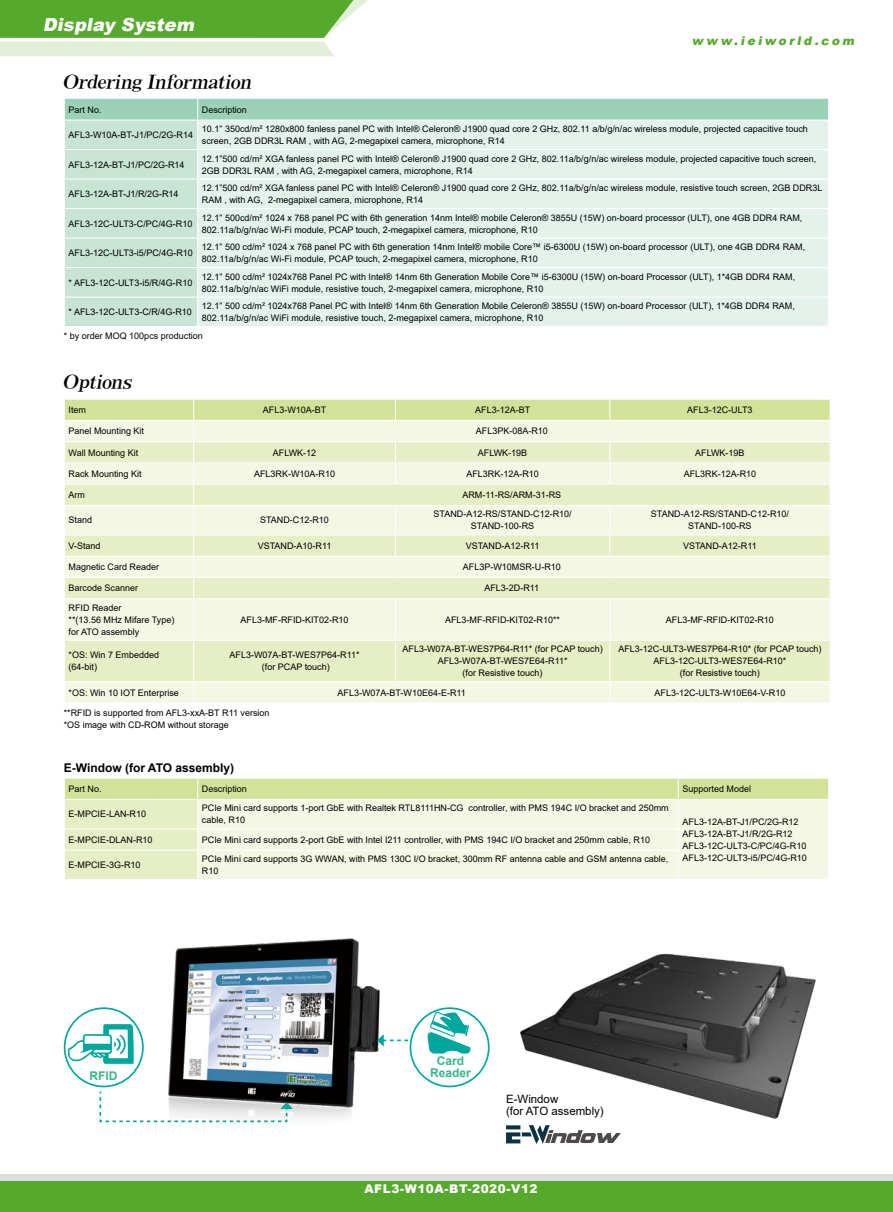
<style>
.page{position:relative;width:893px;height:1212px;background:#fff}
.page>*{position:absolute;margin:0;border:0;box-sizing:border-box;transform-origin:0 0}
.t1{font:italic 18px "AR Roman 1 Heavy Euro";color:#000}
.t2{font:italic 900 18px "Arial";color:#fff}
.t3{font:700 12px "Arial";color:#000}
.t4{font:900 12px "Arial";letter-spacing:.05em;color:#fff}
.t5{font:italic 900 12px "Arial";color:#55a92d}
.t6{font:700 12px "Arial";color:#3ab58d}
.t7{font:11.55px/12.6px "Arial";color:#000}
.t8{font:9px/12px "Arial";color:#000}
</style>
<div class="page">
<svg style="left:0;top:0;width:368px;height:56px;background:#8ec572"></svg>
<div style="left:0;top:1174px;width:893px;height:38px;background:#dcdddd"></div>
<div style="left:0;top:1181px;width:893px;height:31px;background:#55a92d"></div>
<svg style="left:64px;top:99px;width:765px;height:227px;background:#d9ede3"></svg>
<hr style="left:65px;top:120px;width:133px;height:1px;background:#fff">
<hr style="left:65px;top:149px;width:133px;height:1px;background:#fff">
<hr style="left:65px;top:179px;width:133px;height:1px;background:#fff">
<hr style="left:65px;top:208px;width:133px;height:1px;background:#fff">
<hr style="left:65px;top:238px;width:133px;height:1px;background:#fff">
<hr style="left:65px;top:267px;width:133px;height:1px;background:#fff">
<hr style="left:65px;top:297px;width:133px;height:1px;background:#fff">
<div style="left:65px;top:682px;width:764px;height:20px;background:#f3f7e3"></div>
<svg style="left:65px;top:599px;width:764px;height:82px;background:#ecf2d3"></svg>
<hr style="left:64px;top:640px;width:130px;height:1px;background:#fff">
<svg style="left:64px;top:399px;width:766px;height:199px;background:#eaf1d0"></svg>
<hr style="left:395px;top:577px;width:215px;height:1px;background:#fff">
<hr style="left:610px;top:577px;width:221px;height:1px;background:#fff">
<hr style="left:193px;top:599px;width:1px;height:41px;background:#fff">
<hr style="left:395px;top:599px;width:1px;height:41px;background:#fff">
<hr style="left:829px;top:578px;width:2px;height:20px;background:#fff">
<hr style="left:609px;top:599px;width:1px;height:41px;background:#fff">
<hr style="left:194px;top:640px;width:201px;height:1px;background:#fff">
<hr style="left:193px;top:641px;width:1px;height:40px;background:#fff">
<hr style="left:395px;top:640px;width:215px;height:1px;background:#fff">
<hr style="left:395px;top:641px;width:1px;height:40px;background:#fff">
<hr style="left:610px;top:640px;width:221px;height:1px;background:#fff">
<hr style="left:609px;top:641px;width:1px;height:40px;background:#fff">
<svg style="left:193px;top:682px;width:1px;height:20px"></svg>
<svg style="left:609px;top:682px;width:1px;height:20px"></svg>
<svg style="left:64px;top:778px;width:765px;height:101px;background:#ebf1d1"></svg>
<svg style="left:506px;top:1125px;width:115px;height:19px"></svg>
<img style="left:520px;top:953px;width:296px;height:166px">
<img style="left:168px;top:938px;width:216px;height:181px">
<svg style="left:377px;top:1034px;width:35px;height:12px"></svg>
<div style="left:410px;top:1007px;width:80px;height:80px;border:2px solid #00a79e;border-radius:50%"></div>
<svg style="left:427px;top:1011px;width:44px;height:42px"></svg>
<svg style="left:99px;top:1090px;width:194px;height:33px"></svg>
<div style="left:64px;top:1007px;width:80px;height:80px;border:2px solid #00a79e;border-radius:50%"></div>
<svg style="left:68px;top:1024px;width:66px;height:40px"></svg>
<h1 class="t2" style="left:43px;top:12px;width:157px">Display System</h1>
<h1 class="t1" style="left:63px;top:72px;width:194px">Ordering Information</h1>
<p class="t8" style="left:69px;top:103px;width:35px">Part No.</p>
<p class="t8" style="left:202px;top:103px;width:47px">Description</p>
<p class="t8" style="left:69px;top:129px;width:126px">AFL3-W10A-BT-J1/PC/2G-R14</p>
<p class="t8" style="left:202px;top:123px;width:607px">10.1” 350cd/m² 1280x800 fanless panel PC with Intel® Celeron® J1900 quad core 2 GHz, 802.11 a/b/g/n/ac wireless module, projected capacitive touch screen, 2GB DDR3L RAM , with AG, 2-megapixel camera, microphone, R14</p>
<p class="t8" style="left:69px;top:158px;width:118px">AFL3-12A-BT-J1/PC/2G-R14</p>
<p class="t8" style="left:202px;top:152px;width:616px">12.1”500 cd/m² XGA fanless panel PC with Intel® Celeron® J1900 quad core 2 GHz, 802.11a/b/g/n/ac wireless module, projected capacitive touch screen,<br>2GB DDR3L RAM , with AG, 2-megapixel camera, microphone, R14</p>
<p class="t8" style="left:69px;top:188px;width:112px">AFL3-12A-BT-J1/R/2G-R14</p>
<p class="t8" style="left:202px;top:182px;width:622px">12.1”500 cd/m² XGA fanless panel PC with Intel® Celeron® J1900 quad core 2 GHz, 802.11a/b/g/n/ac wireless module, resistive touch screen, 2GB DDR3L<br>RAM , with AG, 2-megapixel camera, microphone, R14</p>
<p class="t8" style="left:69px;top:217px;width:125px">AFL3-12C-ULT3-C/PC/4G-R10</p>
<p class="t8" style="left:202px;top:211px;width:602px">12.1” 500cd/m² 1024 x 768 panel PC with 6th generation 14nm Intel® mobile Celeron® 3855U (15W) on-board processor (ULT), one 4GB DDR4 RAM,<br>802.11a/b/g/n/ac Wi-Fi module, PCAP touch, 2-megapixel camera, microphone, R10</p>
<p class="t8" style="left:69px;top:247px;width:126px">AFL3-12C-ULT3-i5/PC/4G-R10</p>
<p class="t8" style="left:202px;top:241px;width:605px">12.1” 500 cd/m² 1024 x 768 panel PC with 6th generation 14nm Intel® mobile Core™ i5-6300U (15W) on-board processor (ULT), one 4GB DDR4 RAM,<br>802.11a/b/g/n/ac Wi-Fi module, PCAP touch, 2-megapixel camera, microphone, R10</p>
<p class="t8" style="left:69px;top:276px;width:125px">* AFL3-12C-ULT3-i5/R/4G-R10</p>
<p class="t8" style="left:202px;top:270px;width:595px">12.1” 500 cd/m² 1024x768 Panel PC with Intel® 14nm 6th Generation Mobile Core™ i5-6300U (15W) on-board Processor (ULT), 1*4GB DDR4 RAM,<br>802.11a/b/g/n/ac WiFi module, resistive touch, 2-megapixel camera, microphone, R10</p>
<p class="t8" style="left:69px;top:306px;width:125px">* AFL3-12C-ULT3-C/R/4G-R10</p>
<p class="t8" style="left:202px;top:300px;width:594px">12.1” 500 cd/m² 1024x768 Panel PC with Intel® 14nm 6th Generation Mobile Celeron® 3855U (15W) on-board Processor (ULT), 1*4GB DDR4 RAM,<br>802.11a/b/g/n/ac WiFi module, resistive touch, 2-megapixel camera, microphone, R10</p>
<p class="t8" style="left:64px;top:330px;width:141px">* by order MOQ 100pcs production</p>
<h1 class="t1" style="left:63px;top:372px;width:74px">Options</h1>
<p class="t8" style="left:69px;top:404px;width:19px">Item</p>
<p class="t8" style="left:263px;top:404px;width:65px">AFL3-W10A-BT</p>
<p class="t8" style="left:475px;top:404px;width:57px">AFL3-12A-BT</p>
<p class="t8" style="left:687px;top:404px;width:67px">AFL3-12C-ULT3</p>
<p class="t8" style="left:69px;top:425px;width:77px">Panel Mounting Kit</p>
<p class="t8" style="left:476px;top:425px;width:74px">AFL3PK-08A-R10</p>
<p class="t8" style="left:69px;top:446px;width:71px">Wall Mounting Kit</p>
<p class="t8" style="left:273px;top:446px;width:45px">AFLWK-12</p>
<p class="t8" style="left:478px;top:446px;width:51px">AFLWK-19B</p>
<p class="t8" style="left:695px;top:446px;width:51px">AFLWK-19B</p>
<p class="t8" style="left:69px;top:467px;width:75px">Rack Mounting Kit</p>
<p class="t8" style="left:254px;top:467px;width:83px">AFL3RK-W10A-R10</p>
<p class="t8" style="left:466px;top:467px;width:74px">AFL3RK-12A-R10</p>
<p class="t8" style="left:684px;top:467px;width:74px">AFL3RK-12A-R10</p>
<p class="t8" style="left:69px;top:489px;width:18px">Arm</p>
<p class="t8" style="left:462px;top:489px;width:100px">ARM-11-RS/ARM-31-RS</p>
<p class="t8" style="left:69px;top:514px;width:25px">Stand</p>
<p class="t8" style="left:260px;top:514px;width:70px">STAND-C12-R10</p>
<p class="t8" style="left:434px;top:508px;width:140px;text-align:center">STAND-A12-RS/STAND-C12-R10/<br>STAND-100-RS</p>
<p class="t8" style="left:651px;top:508px;width:140px;text-align:center">STAND-A12-RS/STAND-C12-R10/<br>STAND-100-RS</p>
<p class="t8" style="left:69px;top:540px;width:34px">V-Stand</p>
<p class="t8" style="left:258px;top:540px;width:75px">VSTAND-A10-R11</p>
<p class="t8" style="left:466px;top:540px;width:75px">VSTAND-A12-R11</p>
<p class="t8" style="left:683px;top:540px;width:75px">VSTAND-A12-R11</p>
<p class="t8" style="left:69px;top:561px;width:92px">Magnetic Card Reader</p>
<p class="t8" style="left:463px;top:561px;width:100px">AFL3P-W10MSR-U-R10</p>
<p class="t8" style="left:69px;top:582px;width:71px">Barcode Scanner</p>
<p class="t8" style="left:484px;top:582px;width:56px">AFL3-2D-R11</p>
<p class="t8" style="left:69px;top:601px;width:107px">RFID Reader<br>**(13.56 MHz Mifare Type) for ATO assembly</p>
<p class="t8" style="left:241px;top:613px;width:110px">AFL3-MF-RFID-KIT02-R10</p>
<p class="t8" style="left:445px;top:613px;width:117px">AFL3-MF-RFID-KIT02-R10**</p>
<p class="t8" style="left:666px;top:613px;width:110px">AFL3-MF-RFID-KIT02-R10</p>
<p class="t8" style="left:69px;top:649px;width:92px">*OS: Win 7 Embedded (64-bit)</p>
<p class="t8" style="left:230px;top:649px;width:131px;text-align:center">AFL3-W07A-BT-WES7P64-R11* (for PCAP touch)</p>
<p class="t8" style="left:402px;top:643px;width:202px;text-align:center">AFL3-W07A-BT-WES7P64-R11* (for PCAP touch)<br>AFL3-W07A-BT-WES7E64-R11*<br>(for Resistive touch)</p>
<p class="t8" style="left:618px;top:643px;width:205px;text-align:center">AFL3-12C-ULT3-WES7P64-R10* (for PCAP touch)<br>AFL3-12C-ULT3-WES7E64-R10*<br>(for Resistive touch)</p>
<p class="t8" style="left:69px;top:686px;width:112px">*OS: Win 10 IOT Enterprise</p>
<p class="t8" style="left:338px;top:686px;width:130px">AFL3-W07A-BT-W10E64-E-R11</p>
<p class="t8" style="left:654px;top:686px;width:132px">AFL3-12C-ULT3-W10E64-V-R10</p>
<p class="t8" style="left:64px;top:706px;width:207px">**RFID is supported from AFL3-xxA-BT R11 version *OS image with CD-ROM without storage</p>
<h2 class="t5" style="left:692px;top:32px;width:167px">www.ieiworld.com</h2>
<h2 class="t3" style="left:64px;top:759px;width:172px">E-Window (for ATO assembly)</h2>
<p class="t8" style="left:69px;top:783px;width:35px">Part No.</p>
<p class="t8" style="left:202px;top:783px;width:47px">Description</p>
<p class="t8" style="left:682px;top:783px;width:70px">Supported Model</p>
<p class="t8" style="left:69px;top:808px;width:79px">E-MPCIE-LAN-R10</p>
<p class="t8" style="left:202px;top:802px;width:468px">PCIe Mini card supports 1-port GbE with Realtek RTL8111HN-CG controller, with PMS 194C I/O bracket and 250mm cable, R10</p>
<p class="t8" style="left:682px;top:815px;width:126px">AFL3-12A-BT-J1/PC/2G-R12<br>AFL3-12A-BT-J1/R/2G-R12<br>AFL3-12C-ULT3-C/PC/4G-R10<br>AFL3-12C-ULT3-i5/PC/4G-R10</p>
<p class="t8" style="left:69px;top:833px;width:86px">E-MPCIE-DLAN-R10</p>
<p class="t8" style="left:202px;top:833px;width:450px">PCIe Mini card supports 2-port GbE with Intel I211 controller, with PMS 194C I/O bracket and 250mm cable, R10</p>
<p class="t8" style="left:69px;top:859px;width:74px">E-MPCIE-3G-R10</p>
<p class="t8" style="left:202px;top:853px;width:468px">PCIe Mini card supports 3G WWAN, with PMS 130C I/O bracket, 300mm RF antenna cable and GSM antenna cable,<br>R10</p>
<h2 class="t6" style="left:437px;top:1053px;width:29px">Card</h2>
<h2 class="t6" style="left:90px;top:1067px;width:29px">RFID</h2>
<h2 class="t6" style="left:430px;top:1065px;width:42px">Reader</h2>
<p class="t7" style="left:506px;top:1092px;width:99px">E-Window<br>(for ATO assembly)</p>
<h2 class="t4" style="left:364px;top:1180px;width:175px">AFL3-W10A-BT-2020-V12</h2>
</div>
